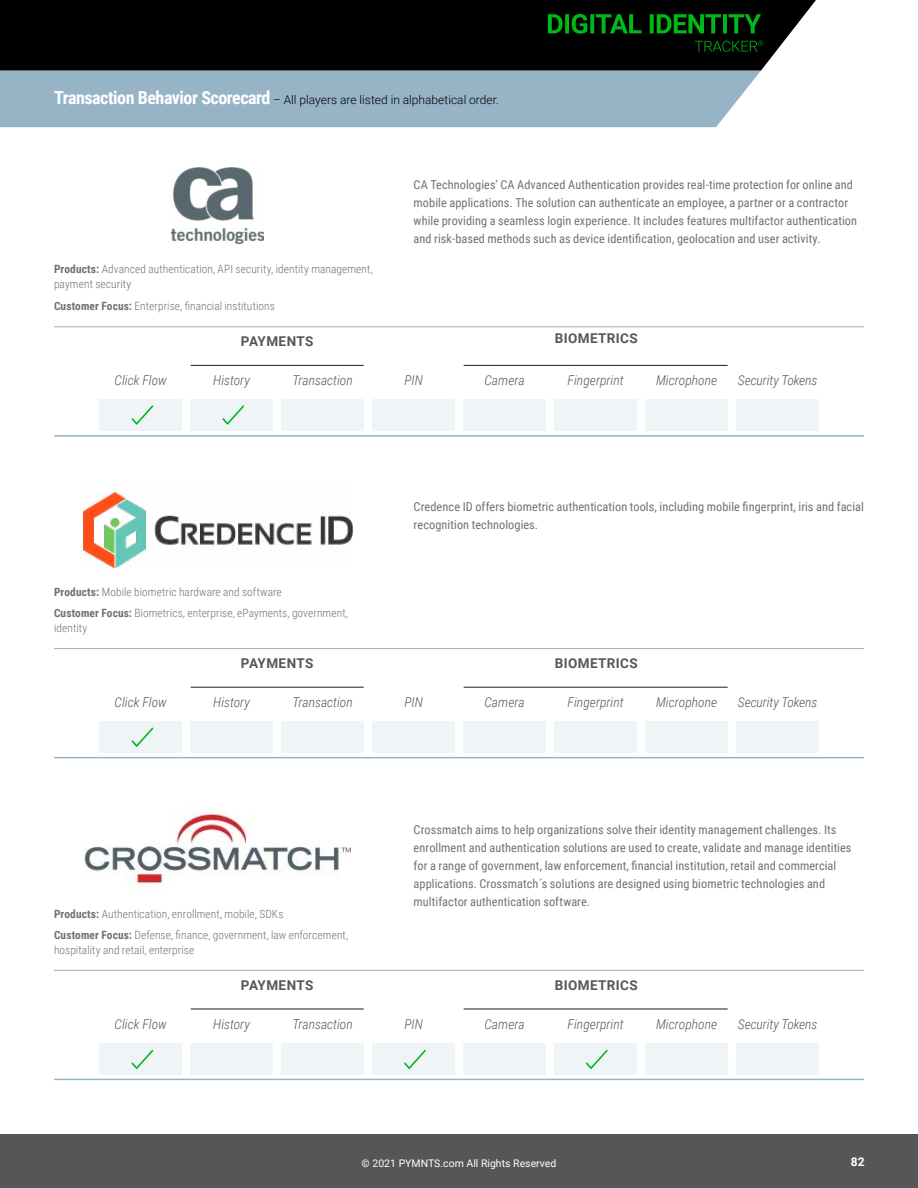
<style>
.page{position:relative;width:918px;height:1188px;background:#fff}
.page>*{position:absolute;margin:0;border:0;box-sizing:border-box;transform-origin:0 0}
.t1{font:italic 300 13.5px "Roboto Condensed";color:#575757}
.t2{font:700 13.5px "Roboto";letter-spacing:.025em;color:#575757}
.t3{font:12.3px/18px "Roboto Condensed";letter-spacing:.005em;color:#717073}
.t4{font:300 12px "Roboto";color:#000}
.t5{font:700 12px "Roboto";color:#fff}
.t6{font:300 11.4px/21.8px "Roboto Condensed";letter-spacing:.01em;color:#717073}
.t7{font:10.5px "Roboto";color:#fff}
.s1{font-family:"Roboto Condensed";font-weight:700;font-size:18px;color:#fff}
.s2{font-weight:700}
</style>
<div class="page">
<div style="left:0;top:70px;width:761px;height:57px;background:#96b4c6"></div>
<div style="left:0;top:1134px;width:918px;height:54px;background:#575656"></div>
<div style="left:0;top:0;width:816px;height:70px;background:#000"></div>
<div style="left:694px;top:40px;width:68px;height:16px;background:#000"></div>
<div style="left:547px;top:13px;width:218px;height:25px;background:#000"></div>
<svg style="left:548px;top:14px;width:213px;height:20px"></svg>
<hr style="left:464px;top:365px;width:264px;height:1px;background:#1b1d1e">
<hr style="left:191px;top:365px;width:173px;height:1px;background:#1b1d1e">
<div style="left:191px;top:399px;width:82px;height:32px;background:#eff4f6"></div>
<div style="left:373px;top:399px;width:82px;height:32px;background:#eff4f6"></div>
<div style="left:555px;top:399px;width:82px;height:32px;background:#eff4f6"></div>
<div style="left:737px;top:399px;width:82px;height:32px;background:#eff4f6"></div>
<div style="left:100px;top:399px;width:82px;height:32px;background:#eff4f6"></div>
<div style="left:282px;top:399px;width:82px;height:32px;background:#eff4f6"></div>
<div style="left:464px;top:399px;width:82px;height:32px;background:#eff4f6"></div>
<div style="left:646px;top:399px;width:82px;height:32px;background:#eff4f6"></div>
<hr style="left:54px;top:327px;width:810px;height:1px;background:#96b4c6">
<hr style="left:54px;top:435px;width:810px;height:2px;background:#96b4c6">
<hr style="left:464px;top:687px;width:264px;height:1px;background:#1b1d1e">
<hr style="left:191px;top:687px;width:173px;height:1px;background:#1b1d1e">
<div style="left:191px;top:721px;width:82px;height:32px;background:#eff4f6"></div>
<div style="left:373px;top:721px;width:82px;height:32px;background:#eff4f6"></div>
<div style="left:555px;top:721px;width:82px;height:32px;background:#eff4f6"></div>
<div style="left:737px;top:721px;width:82px;height:32px;background:#eff4f6"></div>
<div style="left:100px;top:721px;width:82px;height:32px;background:#eff4f6"></div>
<div style="left:282px;top:721px;width:82px;height:32px;background:#eff4f6"></div>
<div style="left:464px;top:721px;width:82px;height:32px;background:#eff4f6"></div>
<div style="left:646px;top:721px;width:82px;height:32px;background:#eff4f6"></div>
<hr style="left:54px;top:648px;width:810px;height:1px;background:#96b4c6">
<hr style="left:54px;top:757px;width:810px;height:1px;background:#96b4c6">
<hr style="left:464px;top:1009px;width:264px;height:1px;background:#1b1d1e">
<hr style="left:191px;top:1009px;width:173px;height:1px;background:#1b1d1e">
<div style="left:191px;top:1043px;width:82px;height:32px;background:#eff4f6"></div>
<div style="left:373px;top:1043px;width:82px;height:32px;background:#eff4f6"></div>
<div style="left:555px;top:1043px;width:82px;height:32px;background:#eff4f6"></div>
<div style="left:737px;top:1043px;width:82px;height:32px;background:#eff4f6"></div>
<div style="left:100px;top:1043px;width:82px;height:32px;background:#eff4f6"></div>
<div style="left:282px;top:1043px;width:82px;height:32px;background:#eff4f6"></div>
<div style="left:464px;top:1043px;width:82px;height:32px;background:#eff4f6"></div>
<div style="left:646px;top:1043px;width:82px;height:32px;background:#eff4f6"></div>
<hr style="left:54px;top:970px;width:810px;height:1px;background:#96b4c6">
<hr style="left:54px;top:1079px;width:810px;height:1px;background:#96b4c6">
<svg style="left:695px;top:40px;width:68px;height:12px"></svg>
<img style="left:171px;top:168px;width:92px;height:76px">
<svg style="left:222px;top:405px;width:22px;height:20px"></svg>
<svg style="left:132px;top:405px;width:21px;height:20px"></svg>
<img style="left:81px;top:492px;width:272px;height:77px">
<svg style="left:132px;top:728px;width:21px;height:19px"></svg>
<img style="left:85px;top:812px;width:265px;height:72px">
<svg style="left:404px;top:1050px;width:22px;height:19px"></svg>
<svg style="left:586px;top:1050px;width:22px;height:19px"></svg>
<svg style="left:132px;top:1050px;width:21px;height:19px"></svg>
<p class="t4" style="left:54px;top:91px;width:446px"><span class="s1">Transaction Behavior Scorecard</span> – All players are listed in alphabetical order.</p>
<p class="t6" style="left:54px;top:261px;width:320px;line-height:15px"><span class="s2">Products:</span> Advanced authentication, API security, identity management, payment security</p>
<p class="t6" style="left:54px;top:295px;width:222px"><span class="s2">Customer Focus:</span> Enterprise, financial institutions</p>
<p class="t3" style="left:414px;top:175px;width:445px">CA Technologiesʼ CA Advanced Authentication provides real-time protection for online and mobile applications. The solution can authenticate an employee, a partner or a contractor while providing a seamless login experience. It includes features multifactor authentication and risk-based methods such as device identification, geolocation and user activity.</p>
<p class="t2" style="left:241px;top:332px;width:74px">PAYMENTS</p>
<p class="t2" style="left:555px;top:329px;width:84px">BIOMETRICS</p>
<p class="t1" style="left:115px;top:371px;width:54px">Click Flow</p>
<p class="t1" style="left:213px;top:371px;width:38px">History</p>
<p class="t1" style="left:293px;top:371px;width:62px">Transaction</p>
<p class="t1" style="left:404px;top:371px;width:20px">PIN</p>
<p class="t1" style="left:485px;top:371px;width:42px">Camera</p>
<p class="t1" style="left:568px;top:371px;width:57px">Fingerprint</p>
<p class="t1" style="left:656px;top:371px;width:63px">Microphone</p>
<p class="t1" style="left:738px;top:371px;width:81px">Security Tokens</p>
<p class="t6" style="left:54px;top:580px;width:296px"><span class="s2">Products:</span> Mobile biometric hardware and software<br><span class="s2">Customer Focus:</span> Biometrics, enterprise, ePayments, government,</p>
<p class="t6" style="left:54px;top:617px;width:35px">identity</p>
<p class="t3" style="left:414px;top:498px;width:452px">Credence ID offers biometric authentication tools, including mobile fingerprint, iris and facial recognition technologies.</p>
<p class="t2" style="left:241px;top:654px;width:74px">PAYMENTS</p>
<p class="t2" style="left:555px;top:654px;width:84px">BIOMETRICS</p>
<p class="t1" style="left:115px;top:693px;width:54px">Click Flow</p>
<p class="t1" style="left:213px;top:693px;width:38px">History</p>
<p class="t1" style="left:293px;top:693px;width:62px">Transaction</p>
<p class="t1" style="left:404px;top:693px;width:20px">PIN</p>
<p class="t1" style="left:485px;top:693px;width:42px">Camera</p>
<p class="t1" style="left:568px;top:693px;width:57px">Fingerprint</p>
<p class="t1" style="left:656px;top:693px;width:63px">Microphone</p>
<p class="t1" style="left:738px;top:693px;width:81px">Security Tokens</p>
<p class="t6" style="left:54px;top:902px;width:296px"><span class="s2">Products:</span> Authentication, enrollment, mobile, SDKs<br><span class="s2">Customer Focus:</span> Defense, finance, government, law enforcement,</p>
<p class="t6" style="left:54px;top:939px;width:142px">hospitality and retail, enterprise</p>
<p class="t3" style="left:414px;top:820px;width:439px">Crossmatch aims to help organizations solve their identity management challenges. Its enrollment and authentication solutions are used to create, validate and manage identities for a range of government, law enforcement, financial institution, retail and commercial applications. Crossmatch´s solutions are designed using biometric technologies and multifactor authentication software.</p>
<p class="t2" style="left:241px;top:975px;width:74px">PAYMENTS</p>
<p class="t2" style="left:555px;top:975px;width:84px">BIOMETRICS</p>
<p class="t1" style="left:115px;top:1014px;width:54px">Click Flow</p>
<p class="t1" style="left:213px;top:1014px;width:38px">History</p>
<p class="t1" style="left:293px;top:1014px;width:62px">Transaction</p>
<p class="t1" style="left:404px;top:1014px;width:20px">PIN</p>
<p class="t1" style="left:485px;top:1014px;width:42px">Camera</p>
<p class="t1" style="left:568px;top:1014px;width:57px">Fingerprint</p>
<p class="t1" style="left:656px;top:1014px;width:63px">Microphone</p>
<p class="t1" style="left:738px;top:1014px;width:81px">Security Tokens</p>
<p class="t7" style="left:362px;top:1156px;width:196px">© 2021 PYMNTS.com All Rights Reserved</p>
<p class="t5" style="left:851px;top:1153px;width:15px">82</p>
</div>
